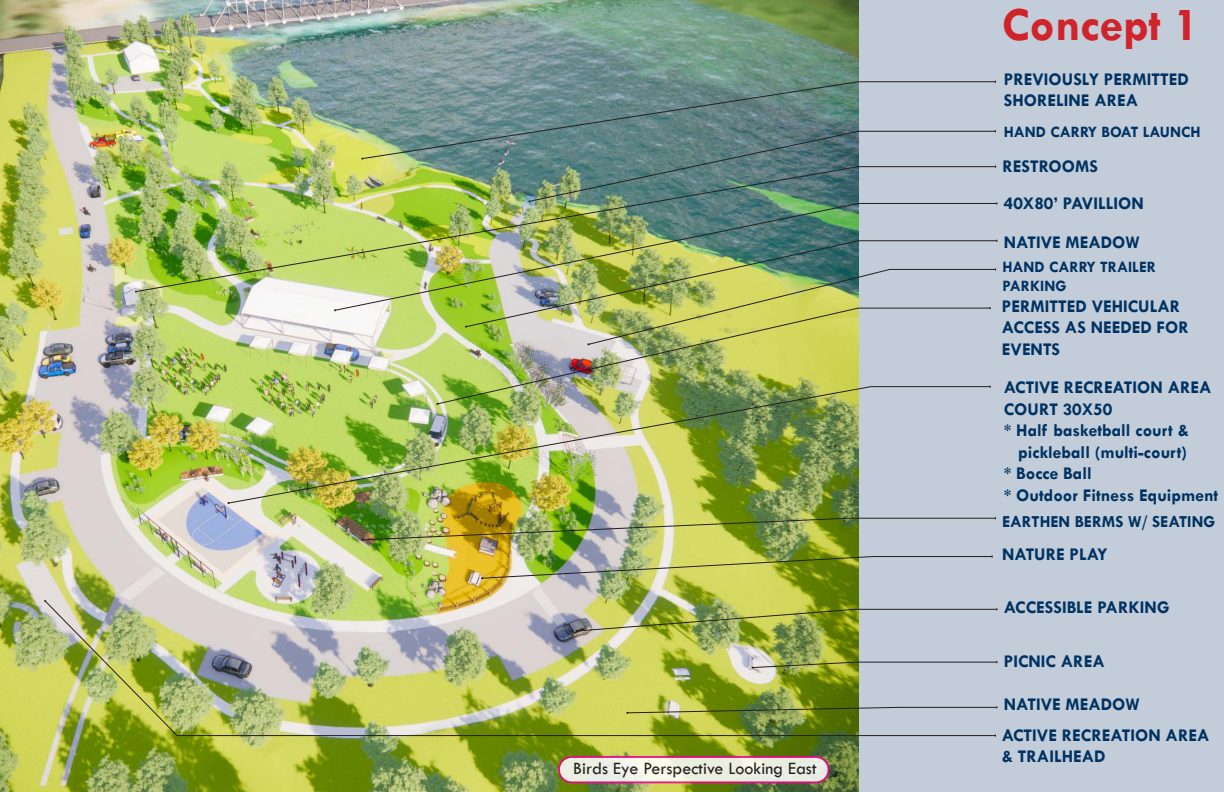
<style>
.page{position:relative;width:1224px;height:792px;background:#c2cdd9}
.page>*{position:absolute;margin:0;border:0;box-sizing:border-box;transform-origin:0 0}
.t1{font:700 48px "Tw Cen";color:#d1232a}
.t2{font:700 18px/21.6px "Tw Cen";color:#003262}
.t3{font:18px "Tw Cen";color:#231f20}
.t4{font:700 17px "Tw Cen";color:#003262}
.t5{font:700 16px/19.2px "Tw Cen";color:#003262}
</style>
<div class="page">
<img style="left:0;top:0;width:859px;height:792px">
<div style="left:559px;top:757px;width:270px;height:25px;background:linear-gradient(to right,#f1f3e6,#ebece2);border-radius:13px"></div>
<div style="left:558px;top:756px;width:272px;height:27px;border:2px solid #ed028c;border-radius:13px"></div>
<img style="left:44px;top:600px;width:952px;height:136px">
<img style="left:335px;top:239px;width:662px;height:72px">
<img style="left:135px;top:166px;width:861px;height:126px">
<svg style="left:528px;top:159px;width:470px;height:46px"></svg>
<svg style="left:362px;top:81px;width:634px;height:78px"></svg>
<svg style="left:752px;top:661px;width:246px;height:8px"></svg>
<img style="left:576px;top:608px;width:422px;height:24px">
<img style="left:481px;top:555px;width:512px;height:24px">
<img style="left:361px;top:517px;width:635px;height:24px">
<img style="left:228px;top:386px;width:631px;height:118px">
<img style="left:437px;top:308px;width:554px;height:97px">
<img style="left:587px;top:268px;width:409px;height:77px">
<svg style="left:120px;top:566px;width:46px;height:34px"></svg>
<svg style="left:532px;top:585px;width:34px;height:40px"></svg>
<p class="t3" style="left:573px;top:757px;width:245px">Birds Eye Perspective Looking East</p>
<p class="t1" style="left:1002px;top:-4px;width:199px">Concept 1</p>
<p class="t2" style="left:1004px;top:68px;width:187px">PREVIOUSLY PERMITTED</p>
<p class="t2" style="left:1004px;top:89px;width:136px">SHORELINE AREA</p>
<p class="t5" style="left:1004px;top:122px;width:198px">HAND CARRY BOAT LAUNCH</p>
<p class="t2" style="left:1002px;top:155px;width:97px">RESTROOMS</p>
<p class="t2" style="left:1004px;top:192px;width:142px">40X80’ PAVILLION</p>
<p class="t2" style="left:1004px;top:231px;width:137px">NATIVE MEADOW</p>
<p class="t5" style="left:1002px;top:257px;width:155px">HAND CARRY TRAILER<br>PARKING</p>
<p class="t2" style="left:1002px;top:295px;width:180px">PERMITTED VEHICULAR</p>
<p class="t2" style="left:1002px;top:316px;width:189px">ACCESS AS NEEDED FOR<br>EVENTS</p>
<p class="t2" style="left:1004px;top:376px;width:209px">ACTIVE RECREATION AREA</p>
<p class="t2" style="left:1004px;top:398px;width:110px">COURT 30X50</p>
<p class="t2" style="left:1004px;top:419px;width:187px">* Half basketball court &amp;</p>
<p class="t2" style="left:1018px;top:441px;width:170px">pickleball (multi-court)</p>
<p class="t2" style="left:1004px;top:462px;width:89px">* Bocce Ball</p>
<p class="t2" style="left:1004px;top:484px;width:216px">* Outdoor Fitness Equipment</p>
<p class="t4" style="left:1002px;top:511px;width:215px">EARTHEN BERMS W/ SEATING</p>
<p class="t2" style="left:1002px;top:543px;width:107px">NATURE PLAY</p>
<p class="t2" style="left:1004px;top:596px;width:167px">ACCESSIBLE PARKING</p>
<p class="t2" style="left:1004px;top:650px;width:102px">PICNIC AREA</p>
<p class="t2" style="left:1004px;top:693px;width:137px">NATIVE MEADOW</p>
<p class="t2" style="left:1002px;top:724px;width:209px">ACTIVE RECREATION AREA</p>
<p class="t2" style="left:1002px;top:745px;width:105px">&amp; TRAILHEAD</p>
</div>
